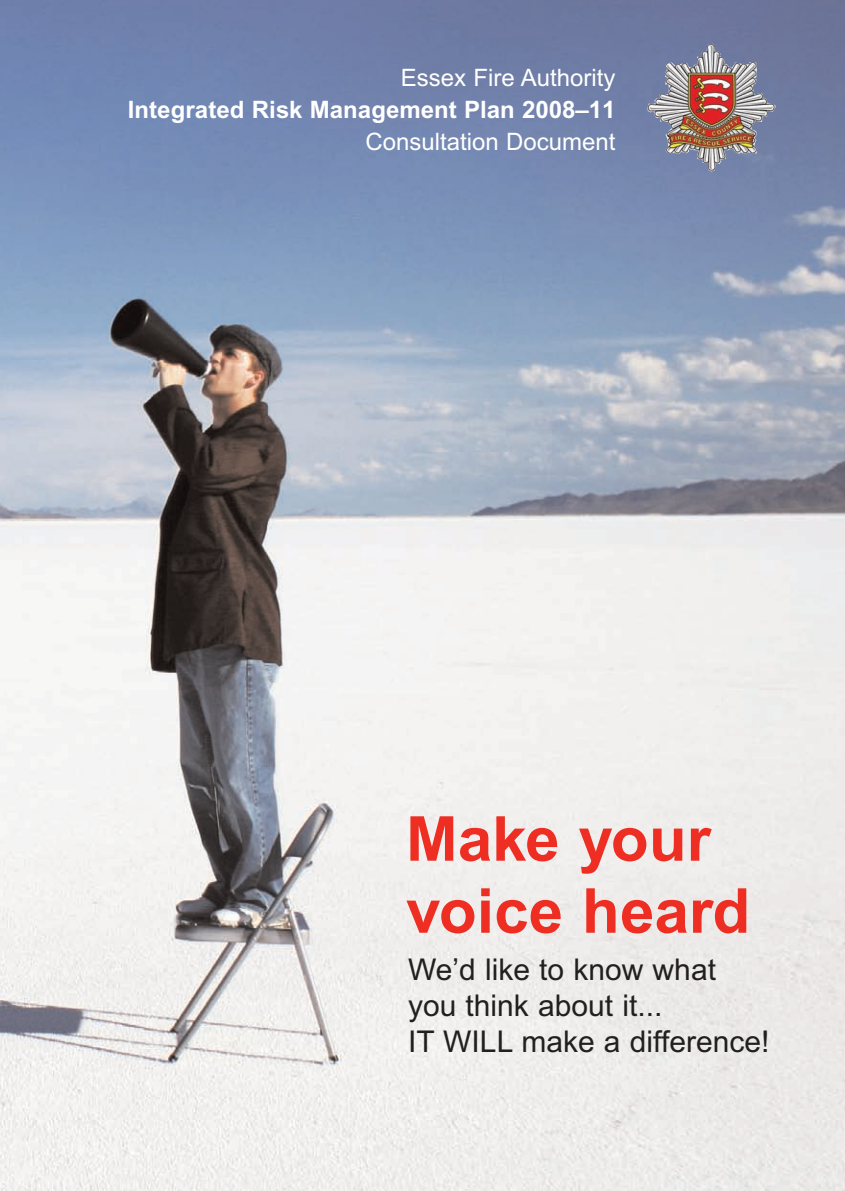
<style>
.page{position:relative;width:845px;height:1191px;background:#fff}
.page>*{position:absolute;margin:0;border:0;box-sizing:border-box;transform-origin:0 0}
.t1{font:700 62px/72px "Arial";color:#ee2e22}
.t2{font:30px/36px "Arial";color:#231f20}
.t3{font:24px "Arial";color:#fff}
.t4{font:700 24px "Arial";color:#fff}
</style>
<div class="page">
<img style="left:0;top:0;width:845px;height:1191px">
<img style="left:647px;top:44px;width:129px;height:127px">
<p class="t3" style="left:401px;top:63px;width:216px">Essex Fire Authority</p>
<p class="t4" style="left:128px;top:100px;width:489px">Integrated Risk Management Plan 2008–11</p>
<p class="t3" style="left:365px;top:127px;width:252px">Consultation Document</p>
<h1 class="t1" style="left:406px;top:808px;width:346px">Make your voice heard</h1>
<p class="t2" style="left:408px;top:951px;width:363px">We’d like to know what you think about it...<br>IT WILL make a difference!</p>
</div>
